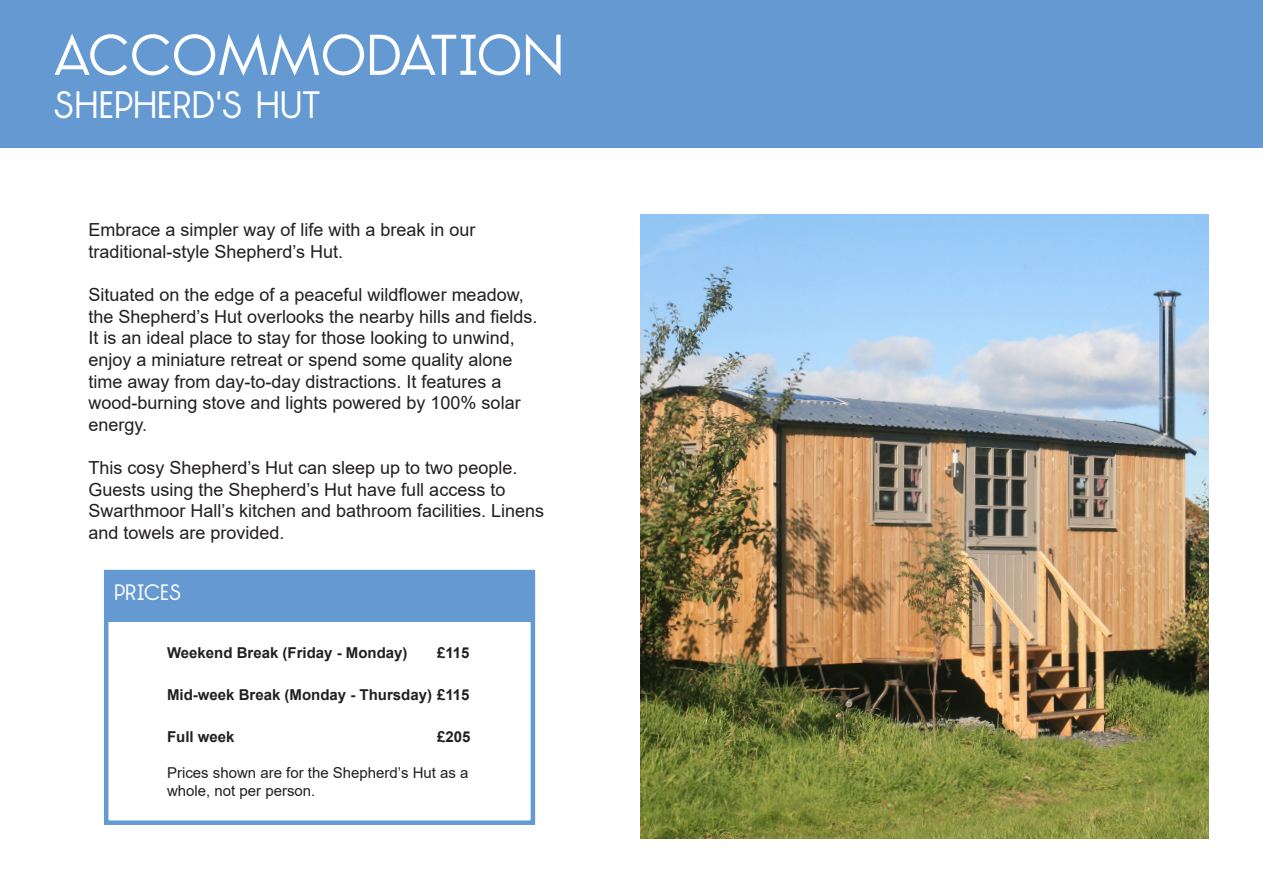
<style>
.page{position:relative;width:1263px;height:893px;background:#fff}
.page>*{position:absolute;margin:0;border:0;box-sizing:border-box;transform-origin:0 0}
.t1{font:54px "TJ Evolette A";color:#fff}
.t2{font:36px "TJ Evolette A";color:#fff}
.t3{font:21px "TJ Evolette A";color:#fff}
.t4{font:18px/21.6px "Arial";color:#231f20}
.t5{font:700 15px "Arial";color:#231f20}
.t6{font:15px "Arial";color:#231f20}
</style>
<div class="page">
<div style="left:0;top:0;width:1263px;height:148px;background:#6599d1"></div>
<img style="left:640px;top:215px;width:568px;height:624px">
<div style="left:104px;top:570px;width:431px;height:255px;border:4px solid #6599d1"></div>
<div style="left:105px;top:571px;width:429px;height:51px;background:#6599d1"></div>
<p class="t1" style="left:54px;top:23px;width:512px">ACCOMMODATION</p>
<p class="t2" style="left:54px;top:84px;width:268px">SHEPHERD'S HUT</p>
<p class="t4" style="left:88px;top:219px;width:389px">Embrace a simpler way of life with a break in our traditional-style Shepherd’s Hut.</p>
<p class="t4" style="left:88px;top:284px;width:450px">Situated on the edge of a peaceful wildflower meadow, the Shepherd’s Hut overlooks the nearby hills and fields.<br>It is an ideal place to stay for those looking to unwind, enjoy a miniature retreat or spend some quality alone time away from day-to-day distractions. It features a wood-burning stove and lights powered by 100% solar energy.</p>
<p class="t4" style="left:88px;top:457px;width:457px">This cosy Shepherd’s Hut can sleep up to two people.<br>Guests using the Shepherd’s Hut have full access to Swarthmoor Hall’s kitchen and bathroom facilities. Linens and towels are provided.</p>
<p class="t3" style="left:114px;top:580px;width:67px">PRICES</p>
<p class="t5" style="left:167px;top:642px;width:242px">Weekend Break (Friday - Monday)</p>
<p class="t5" style="left:437px;top:642px;width:34px">£115</p>
<p class="t5" style="left:167px;top:684px;width:304px">Mid-week Break (Monday - Thursday) £115</p>
<p class="t5" style="left:167px;top:726px;width:69px">Full week</p>
<p class="t5" style="left:437px;top:726px;width:35px">£205</p>
<p class="t6" style="left:167px;top:762px;width:303px">Prices shown are for the Shepherd’s Hut as a</p>
<p class="t6" style="left:167px;top:780px;width:150px">whole, not per person.</p>
</div>
